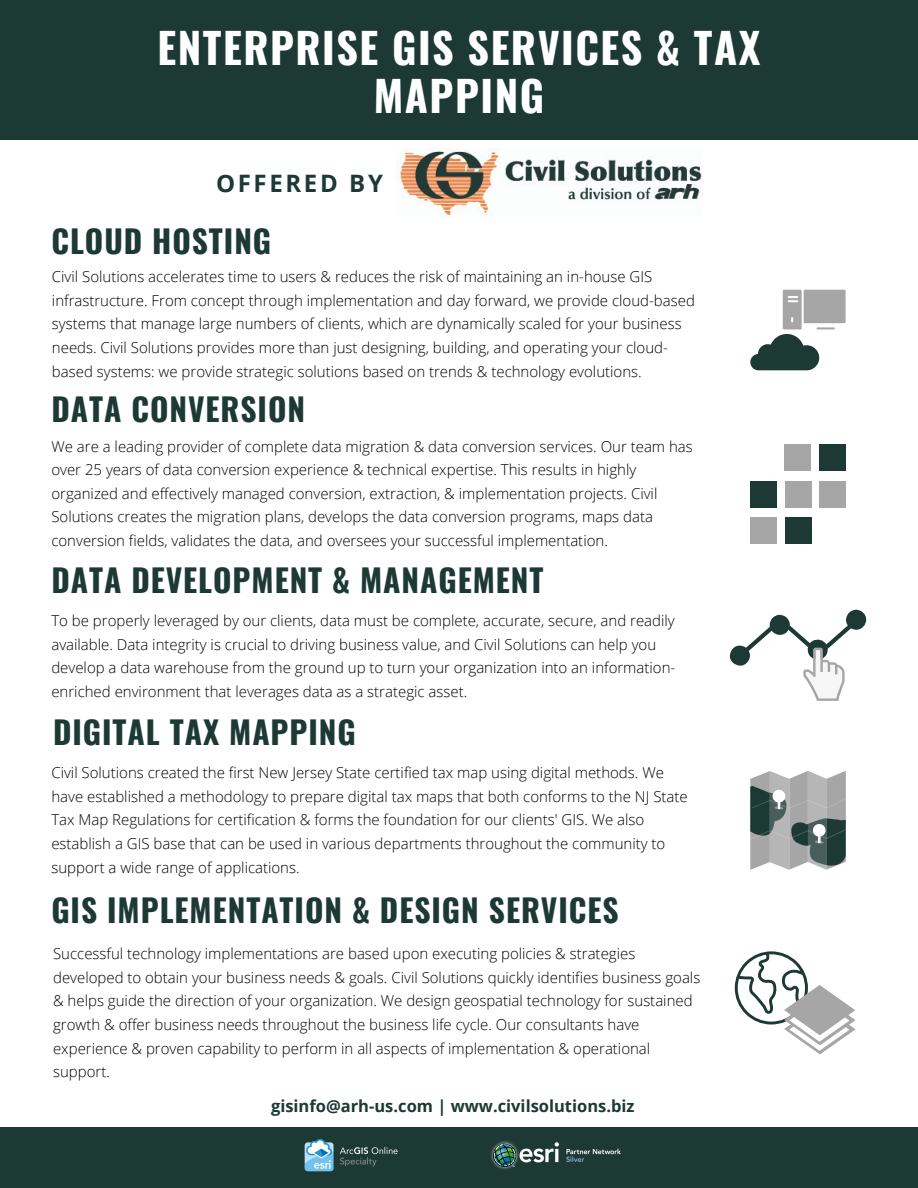
<style>
.page{position:relative;width:918px;height:1188px;background:#fff}
.page>*{position:absolute;margin:0;border:0;box-sizing:border-box;transform-origin:0 0}
.t1{font:700 42px/47.2px "Oswald";letter-spacing:.035em;color:#fff;text-align:center}
.t2{font:700 31.5px "Oswald";letter-spacing:.03em;color:#1c3933}
.t3{font:700 24px "Open Sans";letter-spacing:.11em;color:#1c3933}
.t4{font:700 16.5px "Open Sans";color:#1c3933}
.t5{font:300 15px/23.7px "Open Sans";color:#000}
</style>
<div class="page">
<div style="left:0;top:0;width:918px;height:140px;background:#1c3933"></div>
<div style="left:804px;top:290px;width:42px;height:33px;background:#a6a6a6"></div>
<svg style="left:750px;top:290px;width:85px;height:80px"></svg>
<div style="left:750px;top:481px;width:27px;height:27px;background:#1c3933"></div>
<div style="left:784px;top:444px;width:27px;height:27px;background:#a6a6a6"></div>
<div style="left:785px;top:481px;width:27px;height:27px;background:#a6a6a6"></div>
<div style="left:819px;top:444px;width:27px;height:27px;background:#1c3933"></div>
<div style="left:819px;top:481px;width:27px;height:27px;background:#a6a6a6"></div>
<div style="left:750px;top:517px;width:27px;height:27px;background:#a6a6a6"></div>
<div style="left:785px;top:517px;width:27px;height:27px;background:#1c3933"></div>
<svg style="left:730px;top:610px;width:136px;height:91px"></svg>
<svg style="left:750px;top:771px;width:96px;height:99px;background:#8e9694"></svg>
<svg style="left:735px;top:951px;width:121px;height:103px"></svg>
<div style="left:0;top:1128px;width:918px;height:60px;background:#1c3933"></div>
<img style="left:491px;top:1141px;width:130px;height:29px">
<img style="left:289px;top:1127px;width:124px;height:45px">
<img style="left:399px;top:149px;width:303px;height:67px">
<p class="t1" style="left:158px;top:23px;width:604px">ENTERPRISE GIS SERVICES &amp; TAX<br>MAPPING</p>
<p class="t3" style="left:216px;top:167px;width:168px">OFFERED BY</p>
<p class="t2" style="left:51px;top:217px;width:221px">CLOUD HOSTING</p>
<p class="t5" style="left:52px;top:265px;width:644px">Civil Solutions accelerates time to users &amp; reduces the risk of maintaining an in-house GIS infrastructure. From concept through implementation and day forward, we provide cloud-based systems that manage large numbers of clients, which are dynamically scaled for your business needs. Civil Solutions provides more than just designing, building, and operating your cloud&shy;based systems: we provide strategic solutions based on trends &amp; technology evolutions.</p>
<p class="t2" style="left:51px;top:385px;width:255px">DATA CONVERSION</p>
<p class="t5" style="left:51px;top:434px;width:643px">We are a leading provider of complete data migration &amp; data conversion services. Our team has over 25 years of data conversion experience &amp; technical expertise. This results in highly organized and effectively managed conversion, extraction, &amp; implementation projects. Civil Solutions creates the migration plans, develops the data conversion programs, maps data conversion fields, validates the data, and oversees your successful implementation.</p>
<p class="t2" style="left:51px;top:556px;width:494px">DATA DEVELOPMENT &amp; MANAGEMENT</p>
<p class="t5" style="left:51px;top:609px;width:625px">To be properly leveraged by our clients, data must be complete, accurate, secure, and readily available. Data integrity is crucial to driving business value, and Civil Solutions can help you develop a data warehouse from the ground up to turn your organization into an information&shy;enriched environment that leverages data as a strategic asset.</p>
<p class="t2" style="left:53px;top:707px;width:304px">DIGITAL TAX MAPPING</p>
<p class="t5" style="left:51px;top:760px;width:638px">Civil Solutions created the first New Jersey State certified tax map using digital methods. We have established a methodology to prepare digital tax maps that both conforms to the NJ State Tax Map Regulations for certification &amp; forms the foundation for our clients' GIS. We also establish a GIS base that can be used in various departments throughout the community to support a wide range of applications.</p>
<p class="t2" style="left:51px;top:885px;width:569px">GIS IMPLEMENTATION &amp; DESIGN SERVICES</p>
<p class="t5" style="left:53px;top:942px;width:649px">Successful technology implementations are based upon executing policies &amp; strategies developed to obtain your business needs &amp; goals. Civil Solutions quickly identifies business goals &amp; helps guide the direction of your organization. We design geospatial technology for sustained growth &amp; offer business needs throughout the business life cycle. Our consultants have experience &amp; proven capability to perform in all aspects of implementation &amp; operational support.</p>
<p class="t4" style="left:271px;top:1095px;width:365px">gisinfo@arh-us.com | www.civilsolutions.biz</p>
</div>
